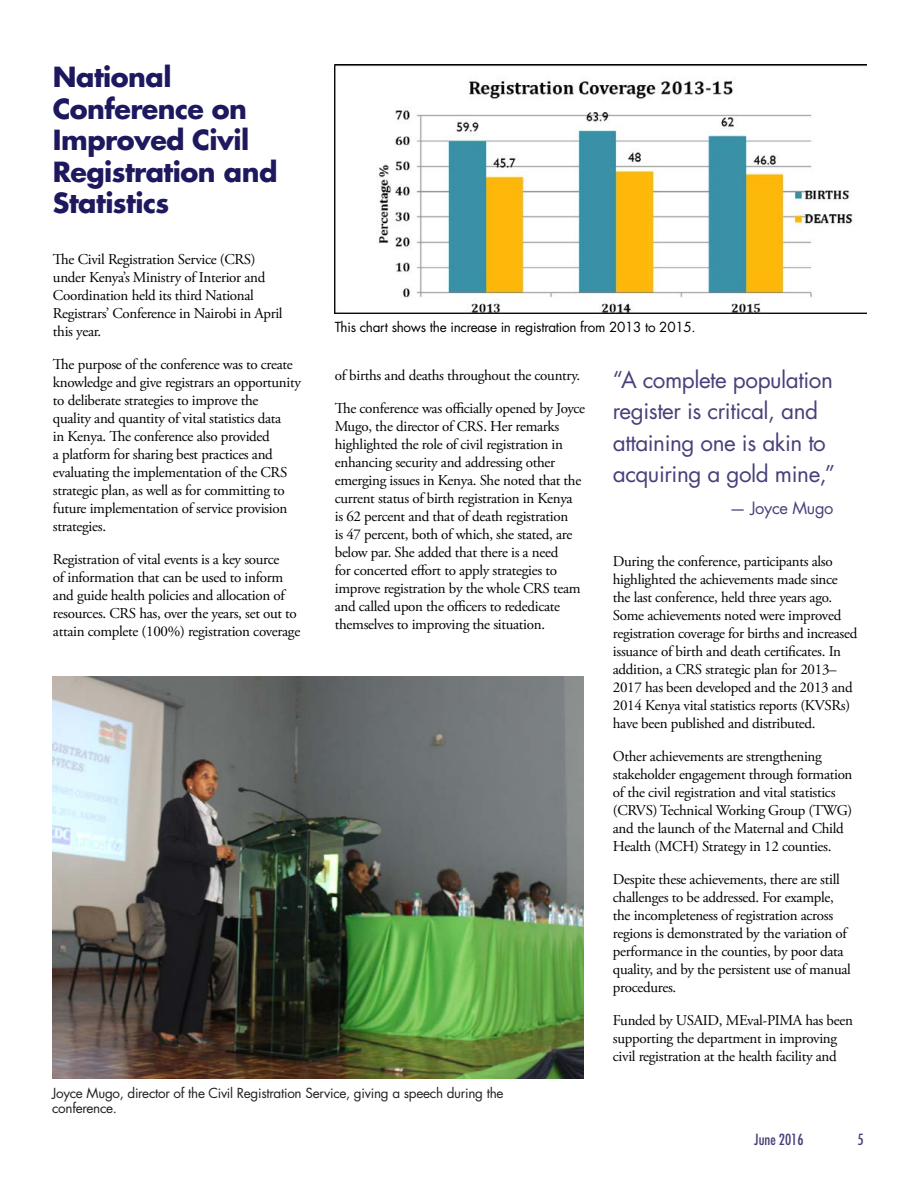
<style>
.page{position:relative;width:918px;height:1188px;background:#fff}
.page>*{position:absolute;margin:0;border:0;box-sizing:border-box;transform-origin:0 0}
.t1{font:700 27px/31.5px "Futura LT Pro";letter-spacing:-.02em;color:#1e185f}
.t2{font:22.5px/31.5px "Futura LT Pro";letter-spacing:-.02em;color:#47417a}
.t3{font:16.5px "Futura LT Pro";letter-spacing:-.02em;color:#47417a}
.t4{font:15px/18px "Adobe Garamond Pro";letter-spacing:-.02em;color:#000}
.t5{font:500 condensed 15px "Futura LT Pro";color:#47417a}
.t6{font:13.5px/14.9px "Futura LT Pro";letter-spacing:-.02em;color:#212121}
.t7{font:13.5px "Futura LT Pro";letter-spacing:-.02em;color:#000}
</style>
<div class="page">
<img style="left:52px;top:677px;width:531px;height:401px">
<img style="left:335px;top:65px;width:532px;height:249px">
<h1 class="t1" style="left:53px;top:60px;width:226px">National<br>Conference on<br>Improved Civil<br>Registration and<br>Statistics</h1>
<p class="t4" style="left:53px;top:251px;width:231px">The Civil Registration Service (CRS) under Kenya’s Ministry of Interior and Coordination held its third National Registrars’ Conference in Nairobi in April this year.</p>
<p class="t4" style="left:53px;top:356px;width:249px">The purpose of the conference was to create knowledge and give registrars an opportunity to deliberate strategies to improve the<br>quality and quantity of vital statistics data<br>in Kenya. The conference also provided<br>a platform for sharing best practices and evaluating the implementation of the CRS strategic plan, as well as for committing to future implementation of service provision strategies.</p>
<p class="t4" style="left:53px;top:551px;width:249px">Registration of vital events is a key source<br>of information that can be used to inform and guide health policies and allocation of resources. CRS has, over the years, set out to attain complete (100%) registration coverage</p>
<p class="t7" style="left:335px;top:317px;width:362px">This chart shows the increase in registration from 2013 to 2015.</p>
<p class="t4" style="left:335px;top:367px;width:247px">of births and deaths throughout the country.</p>
<p class="t4" style="left:335px;top:400px;width:252px">The conference was officially opened by Joyce Mugo, the director of CRS. Her remarks highlighted the role of civil registration in enhancing security and addressing other emerging issues in Kenya. She noted that the current status of birth registration in Kenya<br>is 62 percent and that of death registration<br>is 47 percent, both of which, she stated, are below par. She added that there is a need<br>for concerted effort to apply strategies to improve registration by the whole CRS team and called upon the officers to rededicate themselves to improving the situation.</p>
<h2 class="t2" style="left:613px;top:363px;width:224px">“A complete population register is critical, and attaining one is akin to acquiring a gold mine,”</h2>
<p class="t3" style="left:730px;top:496px;width:105px">— Joyce Mugo</p>
<p class="t4" style="left:613px;top:553px;width:246px">During the conference, participants also highlighted the achievements made since the last conference, held three years ago.<br>Some achievements noted were improved registration coverage for births and increased issuance of birth and death certificates. In addition, a CRS strategic plan for 2013– 2017 has been developed and the 2013 and 2014 Kenya vital statistics reports (KVSRs) have been published and distributed.</p>
<p class="t4" style="left:613px;top:748px;width:241px">Other achievements are strengthening stakeholder engagement through formation of the civil registration and vital statistics (CRVS) Technical Working Group (TWG) and the launch of the Maternal and Child Health (MCH) Strategy in 12 counties.</p>
<p class="t4" style="left:613px;top:871px;width:239px">Despite these achievements, there are still challenges to be addressed. For example, the incompleteness of registration across regions is demonstrated by the variation of performance in the counties, by poor data quality, and by the persistent use of manual procedures.</p>
<p class="t4" style="left:613px;top:1012px;width:242px">Funded by USAID, MEval-PIMA has been supporting the department in improving civil registration at the health facility and</p>
<p class="t6" style="left:52px;top:1086px;width:453px">Joyce Mugo, director of the Civil Registration Service, giving a speech during the conference.</p>
<p class="t5" style="left:754px;top:1129px;width:51px">June 2016</p>
<p class="t5" style="left:857px;top:1129px;width:8px">5</p>
</div>
